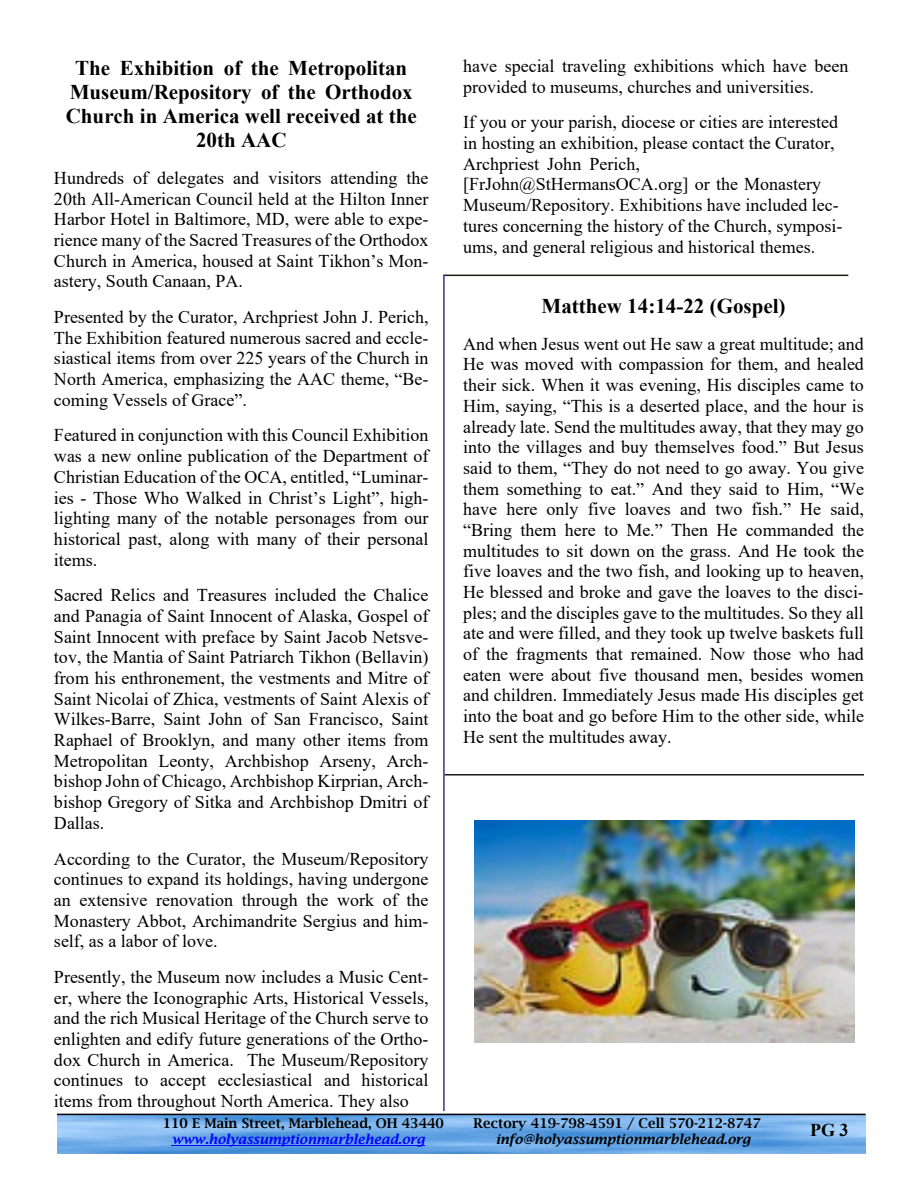
<style>
.page{position:relative;width:918px;height:1188px;background:#fff}
.page>*{position:absolute;margin:0;border:0;box-sizing:border-box;transform-origin:0 0}
.t1{font:700 21px/24.2px "Times New Roman";color:#000;text-align:center}
.t2{font:18px/20.7px "Times New Roman";color:#000;text-align:justify}
.t3{font:700 18px "Times New Roman";color:#000}
.t4{font:600 13.5px "Lucida Bright";color:#000}
.t5{font:italic 600 13.5px "Lucida Bright";color:#000}
.t6{font:italic 600 13.5px "Lucida Bright";color:#00f}
</style>
<div class="page">
<img style="left:57px;top:1115px;width:809px;height:39px">
<hr style="left:57px;top:1114px;width:809px;height:1px;background:#000">
<hr style="left:172px;top:1145px;width:253px;height:1px;background:#00f">
<hr style="left:444px;top:275px;width:404px;height:1px;background:#1c1b18">
<hr style="left:445px;top:774px;width:419px;height:2px;background:#1c1b18">
<img style="left:475px;top:821px;width:380px;height:222px">
<hr style="left:443px;top:275px;width:2px;height:836px;background:#3a3286">
<p class="t1" style="left:66px;top:58px;width:353px">The Exhibition of the Metropolitan<br>Museum/Repository of the Orthodox<br>Church in America well received at the<br>20th AAC</p>
<p class="t2" style="left:54px;top:169px;width:376px">Hundreds of delegates and visitors attending the 20th All-American Council held at the Hilton Inner Harbor Hotel in Baltimore, MD, were able to expe&shy;rience many of the Sacred Treasures of the Orthodox Church in America, housed at Saint Tikhon’s Mon&shy;astery, South Canaan, PA.</p>
<p class="t2" style="left:54px;top:308px;width:376px">Presented by the Curator, Archpriest John J. Perich, The Exhibition featured numerous sacred and eccle&shy;siastical items from over 225 years of the Church in North America, emphasizing the AAC theme, “Be&shy;coming Vessels of Grace”.</p>
<p class="t2" style="left:54px;top:427px;width:376px">Featured in conjunction with this Council Exhibition was a new online publication of the Department of Christian Education of the OCA, entitled, “Luminar&shy;ies - Those Who Walked in Christ’s Light”, high&shy;lighting many of the notable personages from our historical past, along with many of their personal items.</p>
<p class="t2" style="left:54px;top:587px;width:376px">Sacred Relics and Treasures included the Chalice and Panagia of Saint Innocent of Alaska, Gospel of Saint Innocent with preface by Saint Jacob Netsve&shy;tov, the Mantia of Saint Patriarch Tikhon (Bellavin) from his enthronement, the vestments and Mitre of Saint Nicolai of Zhica, vestments of Saint Alexis of Wilkes-Barre, Saint John of San Francisco, Saint Raphael of Brooklyn, and many other items from Metropolitan Leonty, Archbishop Arseny, Arch&shy;bishop John of Chicago, Archbishop Kirprian, Arch&shy;bishop Gregory of Sitka and Archbishop Dmitri of Dallas.</p>
<p class="t2" style="left:54px;top:850px;width:376px">According to the Curator, the Museum/Repository continues to expand its holdings, having undergone an extensive renovation through the work of the Monastery Abbot, Archimandrite Sergius and him&shy;self, as a labor of love.</p>
<p class="t2" style="left:54px;top:968px;width:376px">Presently, the Museum now includes a Music Cent&shy;er, where the Iconographic Arts, Historical Vessels, and the rich Musical Heritage of the Church serve to enlighten and edify future generations of the Ortho&shy;dox Church in America. The Museum/Repository continues to accept ecclesiastical and historical items from throughout North America. They also</p>
<p class="t2" style="left:463px;top:57px;width:387px">have special traveling exhibitions which have been provided to museums, churches and universities.</p>
<p class="t2" style="left:463px;top:114px;width:381px;text-align:left">If you or your parish, diocese or cities are interested in hosting an exhibition, please contact the Curator, Archpriest John Perich, [FrJohn@StHermansOCA.org] or the Monastery Museum/Repository. Exhibitions have included lec&shy;tures concerning the history of the Church, symposi&shy;ums, and general religious and historical themes.</p>
<p class="t1" style="left:542px;top:296px;width:246px">Matthew 14:14-22 (Gospel)</p>
<p class="t2" style="left:463px;top:335px;width:402px">And when Jesus went out He saw a great multitude; and He was moved with compassion for them, and healed their sick. When it was evening, His disciples came to Him, saying, “This is a deserted place, and the hour is already late. Send the multitudes away, that they may go into the villages and buy themselves food.” But Jesus said to them, “They do not need to go away. You give them something to eat.” And they said to Him, “We have here only five loaves and two fish.” He said, “Bring them here to Me.” Then He commanded the multitudes to sit down on the grass. And He took the five loaves and the two fish, and looking up to heaven, He blessed and broke and gave the loaves to the disci&shy;ples; and the disciples gave to the multitudes. So they all ate and were filled, and they took up twelve baskets full of the fragments that remained. Now those who had eaten were about five thousand men, besides women and children. Immediately Jesus made His disciples get into the boat and go before Him to the other side, while He sent the multitudes away.</p>
<p class="t4" style="left:163px;top:1117px;width:283px">110 E Main Street, Marblehead, OH 43440</p>
<p class="t4" style="left:473px;top:1117px;width:289px">Rectory 419-798-4591 / Cell 570-212-8747</p>
<p class="t6" style="left:172px;top:1133px;width:255px">www.holyassumptionmarblehead.org</p>
<p class="t5" style="left:496px;top:1133px;width:256px">info@holyassumptionmarblehead.org</p>
<p class="t3" style="left:810px;top:1124px;width:40px">PG 3</p>
</div>
